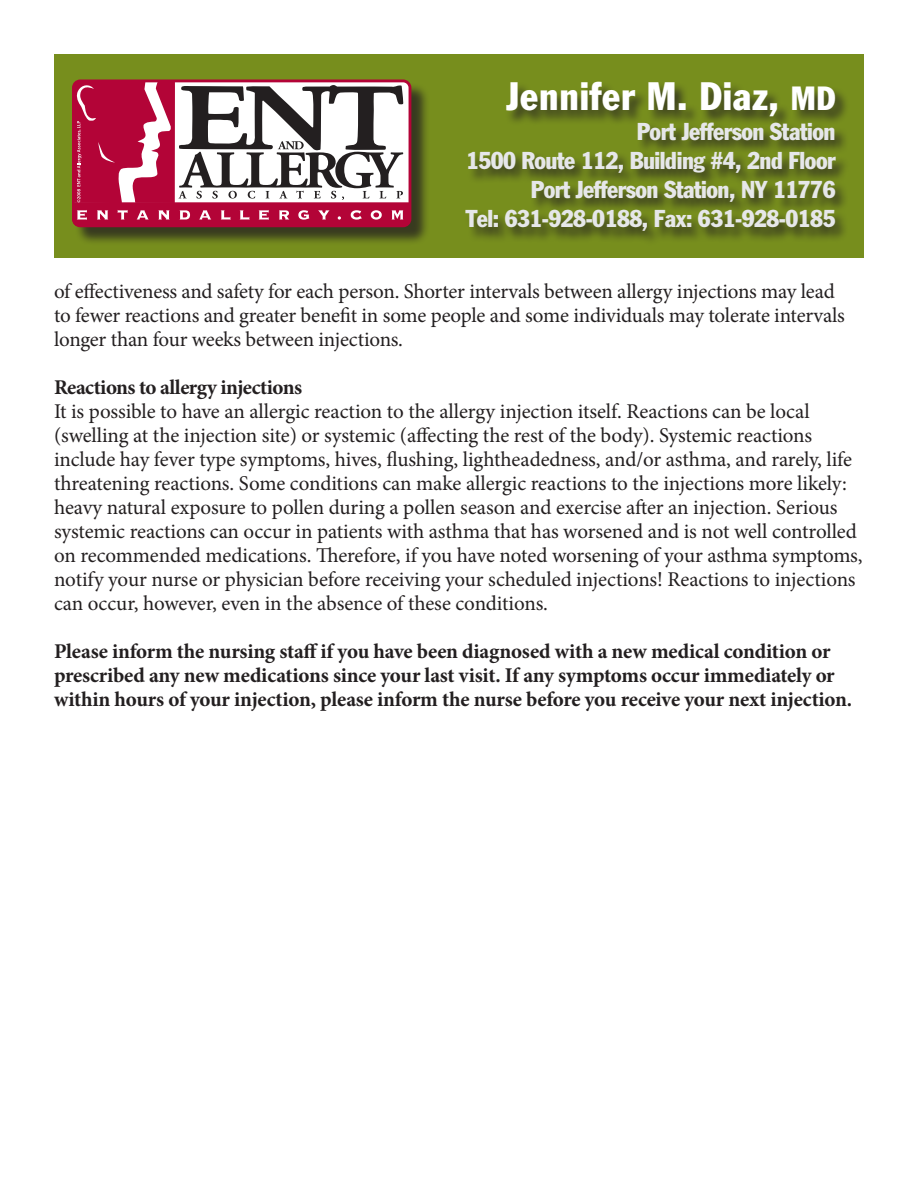
<style>
.page{position:relative;width:918px;height:1188px;background:#fff}
.page>*{position:absolute;margin:0;border:0;box-sizing:border-box;transform-origin:0 0}
.t1{font:condensed 39px "Franklin Gothic";letter-spacing:.02em;color:#fff}
.t2{font:condensed 24px/29.2px "Franklin Gothic";letter-spacing:-.02em;color:#e6e7e9;text-align:right}
.t3{font:21px/24px "Minion Pro";letter-spacing:-.01em;color:#231f20}
.t4{font:700 21px/24px "Minion Pro";letter-spacing:-.01em;color:#231f20}
.s1{font-size:33px}
</style>
<div class="page">
<div style="left:54px;top:54px;width:810px;height:204px;background:#778e1d"></div>
<div style="left:75px;top:82px;width:355px;height:164px;background:#231f20;opacity:.75"></div>
<svg style="left:72px;top:81px;width:338px;height:146px;background:#b9788a"></svg>
<div style="left:464px;top:82px;width:386px;height:165px;background:#231f20;opacity:.75"></div>
<h1 class="t1" style="left:507px;top:73px;width:330px">Jennifer M. Diaz, <span class="s1">MD</span></h1>
<p class="t2" style="left:466px;top:116px;width:371px">Port Jefferson Station<br>1500 Route 112, Building #4, 2nd Floor Port Jefferson Station, NY 11776<br>Tel: 631-928-0188, Fax: 631-928-0185</p>
<p class="t3" style="left:54px;top:279px;width:792px">of effectiveness and safety for each person. Shorter intervals between allergy injections may lead to fewer reactions and greater benefit in some people and some individuals may tolerate intervals longer than four weeks between injections.</p>
<p class="t4" style="left:54px;top:375px;width:250px">Reactions to allergy injections</p>
<p class="t3" style="left:54px;top:399px;width:810px">It is possible to have an allergic reaction to the allergy injection itself. Reactions can be local (swelling at the injection site) or systemic (affecting the rest of the body). Systemic reactions include hay fever type symptoms, hives, flushing, lightheadedness, and/or asthma, and rarely, life threatening reactions. Some conditions can make allergic reactions to the injections more likely: heavy natural exposure to pollen during a pollen season and exercise after an injection. Serious systemic reactions can occur in patients with asthma that has worsened and is not well controlled on recommended medications. Therefore, if you have noted worsening of your asthma symptoms, notify your nurse or physician before receiving your scheduled injections! Reactions to injections can occur, however, even in the absence of these conditions.</p>
<p class="t4" style="left:54px;top:639px;width:800px">Please inform the nursing staff if you have been diagnosed with a new medical condition or prescribed any new medications since your last visit. If any symptoms occur immediately or within hours of your injection, please inform the nurse before you receive your next injection.</p>
</div>
